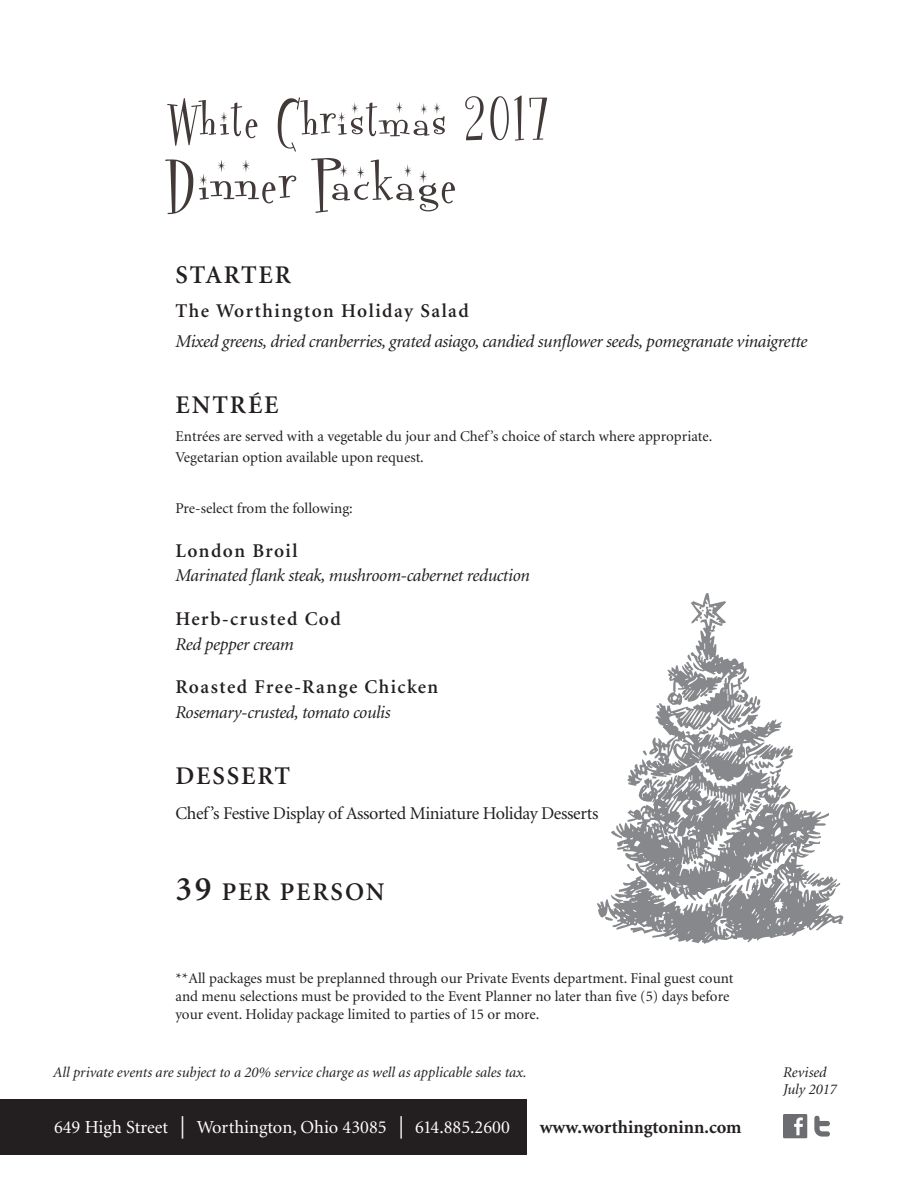
<style>
.page{position:relative;width:918px;height:1188px;background:#fff}
.page>*{position:absolute;margin:0;border:0;box-sizing:border-box;transform-origin:0 0}
.t1{font:600 25.5px "Minion";letter-spacing:.075em;color:#231f20}
.t2{font:600 19.5px "Minion";letter-spacing:.075em;color:#231f20}
.t3{font:18.3px "Minion";color:#fff}
.t4{font:700 18.3px "Minion";color:#231f20}
.t5{font:italic 18px "Minion";letter-spacing:-.02em;color:#231f20}
.t6{font:18px "Minion";letter-spacing:-.02em;color:#231f20}
.t7{font:15px/18px "Minion";color:#231f20}
.t8{font:italic 14.85px/17.9px "Minion";color:#231f20}
.s1{font-size:34.5px}
.s2{font-family:"Helvetica";font-weight:300;font-size:22.5px}
</style>
<div class="page">
<div style="left:0;top:1100px;width:526px;height:55px;background:#231f20"></div>
<svg style="left:783px;top:1114px;width:24px;height:24px"></svg>
<svg style="left:814px;top:1116px;width:16px;height:21px"></svg>
<svg style="left:597px;top:593px;width:247px;height:351px"></svg>
<svg style="left:165px;top:158px;width:290px;height:56px"></svg>
<svg style="left:167px;top:95px;width:380px;height:57px"></svg>
<h1 class="t1" style="left:176px;top:261px;width:117px">STARTER</h1>
<h2 class="t2" style="left:176px;top:301px;width:295px">The Worthington Holiday Salad</h2>
<p class="t5" style="left:176px;top:333px;width:633px">Mixed greens, dried cranberries, grated asiago, candied sunflower seeds, pomegranate vinaigrette</p>
<h1 class="t1" style="left:176px;top:392px;width:105px">ENTRÉE</h1>
<p class="t7" style="left:176px;top:426px;width:538px;line-height:21.8px">Entrées are served with a vegetable du jour and Chef’s choice of starch where appropriate.<br>Vegetarian option available upon request.</p>
<p class="t7" style="left:176px;top:500px;width:179px">Pre-select from the following:</p>
<h2 class="t2" style="left:176px;top:541px;width:124px">London Broil</h2>
<p class="t5" style="left:176px;top:567px;width:356px">Marinated flank steak, mushroom-cabernet reduction</p>
<h2 class="t2" style="left:176px;top:609px;width:167px">Herb-crusted Cod</h2>
<p class="t5" style="left:176px;top:635px;width:120px">Red pepper cream</p>
<h2 class="t2" style="left:176px;top:677px;width:264px">Roasted Free-Range Chicken</h2>
<p class="t5" style="left:176px;top:703px;width:216px">Rosemary-crusted, tomato coulis</p>
<h1 class="t1" style="left:176px;top:763px;width:116px">DESSERT</h1>
<p class="t6" style="left:176px;top:804px;width:425px">Chef’s Festive Display of Assorted Miniature Holiday Desserts</p>
<h1 class="t1" style="left:176px;top:879px;width:211px"><span class="s1">39</span> PER PERSON</h1>
<p class="t7" style="left:176px;top:970px;width:560px">**All packages must be preplanned through our Private Events department. Final guest count and menu selections must be provided to the Event Planner no later than five (5) days before your event. Holiday package limited to parties of 15 or more.</p>
<p class="t8" style="left:53px;top:1064px;width:475px">All private events are subject to a 20% service charge as well as applicable sales tax.</p>
<p class="t8" style="left:783px;top:1064px;width:55px">Revised<br>July 2017</p>
<p class="t3" style="left:54px;top:1118px;width:457px">649 High Street <span class="s2">|</span> Worthington, Ohio 43085 <span class="s2">|</span> 614.885.2600</p>
<p class="t4" style="left:540px;top:1118px;width:203px">www.worthingtoninn.com</p>
</div>
